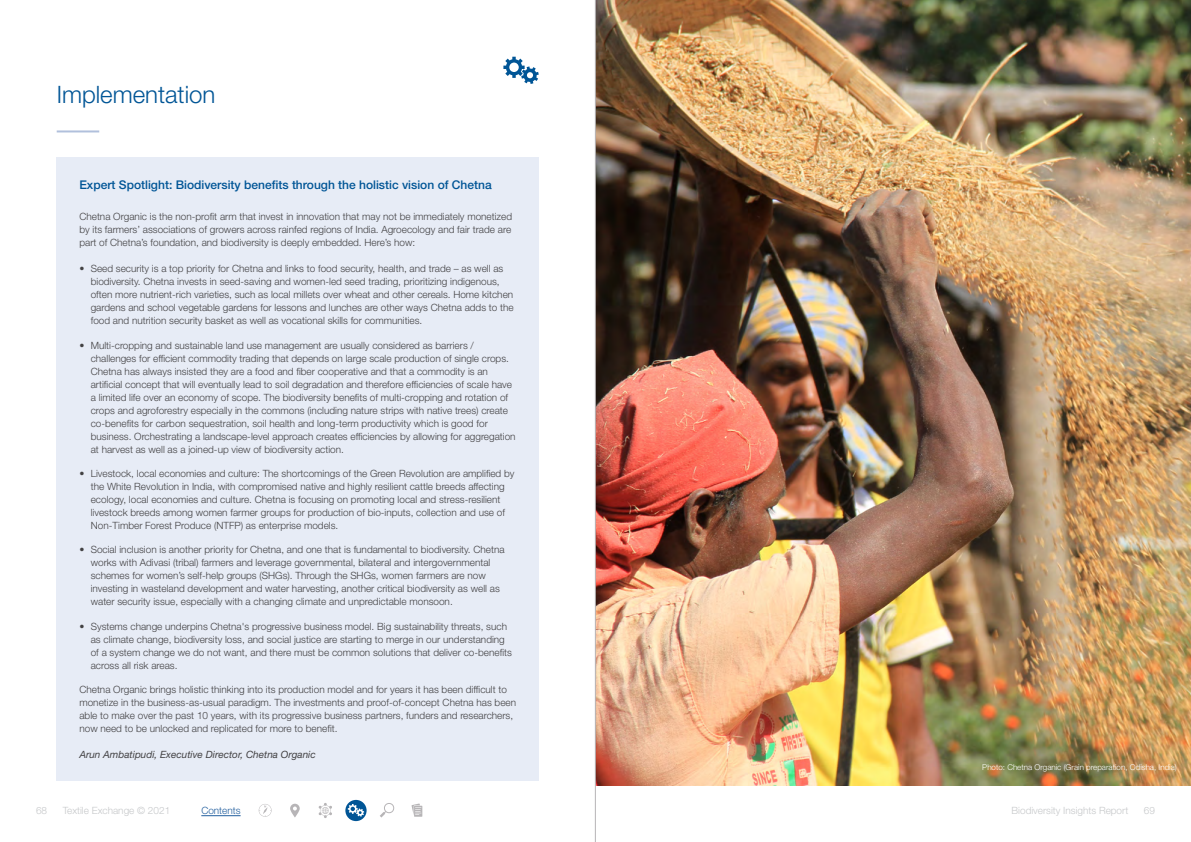
<style>
.page{position:relative;width:1191px;height:842px;background:#fff}
.page>*{position:absolute;margin:0;border:0;box-sizing:border-box;transform-origin:0 0}
.t1{font:300 24px "Helvetica Neue LT Std";color:#005596}
.t2{font:500 12px "Helvetica Neue LT Std";color:#005596}
.t3{font:300 10px/13px "Helvetica Neue LT Std";color:#424143}
.t4{font:300 10px "Helvetica Neue LT Std";color:#c6c8ca}
.t5{font:italic 10px "Helvetica Neue LT Std";color:#424143}
.t6{font:300 10px "Helvetica Neue LT Std";color:#215e9e}
.t7{font:300 8px "Helvetica Neue LT Std";color:#fff}
.s1{color:#fff}
</style>
<div class="page">
<hr style="left:201px;top:815px;width:40px;height:1px;background:#215e9e">
<hr style="left:57px;top:130px;width:42px;height:2px;background:#b1c0dc">
<svg style="left:259px;top:804px;width:12px;height:13px"></svg>
<svg style="left:380px;top:803px;width:15px;height:14px"></svg>
<svg style="left:290px;top:804px;width:10px;height:13px"></svg>
<svg style="left:318px;top:803px;width:14px;height:15px"></svg>
<svg style="left:411px;top:803px;width:11px;height:14px"></svg>
<div style="left:345px;top:800px;width:21px;height:21px;background:#005596;border-radius:50%"></div>
<svg style="left:503px;top:57px;width:36px;height:27px"></svg>
<svg style="left:348px;top:804px;width:16px;height:13px"></svg>
<div style="left:57px;top:157px;width:482px;height:624px;background:#e7ecf6"></div>
<img style="left:596px;top:0;width:595px;height:785px">
<hr style="left:595px;top:0;width:1px;height:842px;background:#b7b5b7">
<h1 class="t1" style="left:57px;top:79px;width:160px">Implementation</h1>
<p class="t2" style="left:79px;top:177px;width:414px">Expert Spotlight: Biodiversity benefits through the holistic vision of Chetna</p>
<p class="t3" style="left:79px;top:210px;width:434px;text-align:justify">Chetna Organic is the non-profit arm that invest in innovation that may not be immediately monetized by its farmers’ associations of growers across rainfed regions of India. Agroecology and fair trade are part of Chetna’s foundation, and biodiversity is deeply embedded. Here’s how:</p>
<p class="t3" style="left:91px;top:262px;width:424px;text-indent:-11px">• Seed security is a top priority for Chetna and links to food security, health, and trade – as well as biodiversity. Chetna invests in seed-saving and women-led seed trading, prioritizing indigenous, often more nutrient-rich varieties, such as local millets over wheat and other cereals. Home kitchen gardens and school vegetable gardens for lessons and lunches are other ways Chetna adds to the food and nutrition security basket as well as vocational skills for communities.</p>
<p class="t3" style="left:91px;top:338px;width:426px;text-indent:-11px">• Multi-cropping and sustainable land use management are usually considered as barriers / challenges for efficient commodity trading that depends on large scale production of single crops.<br>Chetna has always insisted they are a food and fiber cooperative and that a commodity is an artificial concept that will eventually lead to soil degradation and therefore efficiencies of scale have a limited life over an economy of scope. The biodiversity benefits of multi-cropping and rotation of crops and agroforestry especially in the commons (including nature strips with native trees) create co-benefits for carbon sequestration, soil health and long-term productivity which is good for business. Orchestrating a landscape-level approach creates efficiencies by allowing for aggregation at harvest as well as a joined-up view of biodiversity action.</p>
<p class="t3" style="left:91px;top:467px;width:425px;text-indent:-11px">• Livestock, local economies and culture: The shortcomings of the Green Revolution are amplified by the White Revolution in India, with compromised native and highly resilient cattle breeds affecting ecology, local economies and culture. Chetna is focusing on promoting local and stress-resilient livestock breeds among women farmer groups for production of bio-inputs, collection and use of Non-Timber Forest Produce (NTFP) as enterprise models.</p>
<p class="t3" style="left:91px;top:543px;width:415px;text-indent:-11px">• Social inclusion is another priority for Chetna, and one that is fundamental to biodiversity. Chetna works with Adivasi (tribal) farmers and leverage governmental, bilateral and intergovernmental schemes for women’s self-help groups (SHGs). Through the SHGs, women farmers are now investing in wasteland development and water harvesting, another critical biodiversity as well as water security issue, especially with a changing climate and unpredictable monsoon.</p>
<p class="t3" style="left:91px;top:619px;width:423px;text-indent:-11px">• Systems change underpins Chetna's progressive business model. Big sustainability threats, such as climate change, biodiversity loss, and social justice are starting to merge in our understanding of a system change we do not want, and there must be common solutions that deliver co-benefits across all risk areas.</p>
<p class="t3" style="left:79px;top:683px;width:438px">Chetna Organic brings holistic thinking into its production model and for years it has been difficult to monetize in the business-as-usual paradigm. The investments and proof-of-concept Chetna has been able to make over the past 10 years, with its progressive business partners, funders and researchers, now need to be unlocked and replicated for more to benefit.</p>
<p class="t5" style="left:79px;top:748px;width:238px">Arun Ambatipudi, Executive Director, Chetna Organic</p>
<p class="t7" style="left:982px;top:762px;width:196px">Photo: Chetna Organic (Grain preparation, Odisha, India)</p>
<p class="t4" style="left:36px;top:804px;width:136px">68 <span class="s1">••</span>Textile Exchange © 2021</p>
<p class="t6" style="left:201px;top:804px;width:41px">Contents</p>
<p class="t4" style="left:1011px;top:804px;width:145px">Biodiversity Insights Report<span class="s1">••</span> 69</p>
</div>
